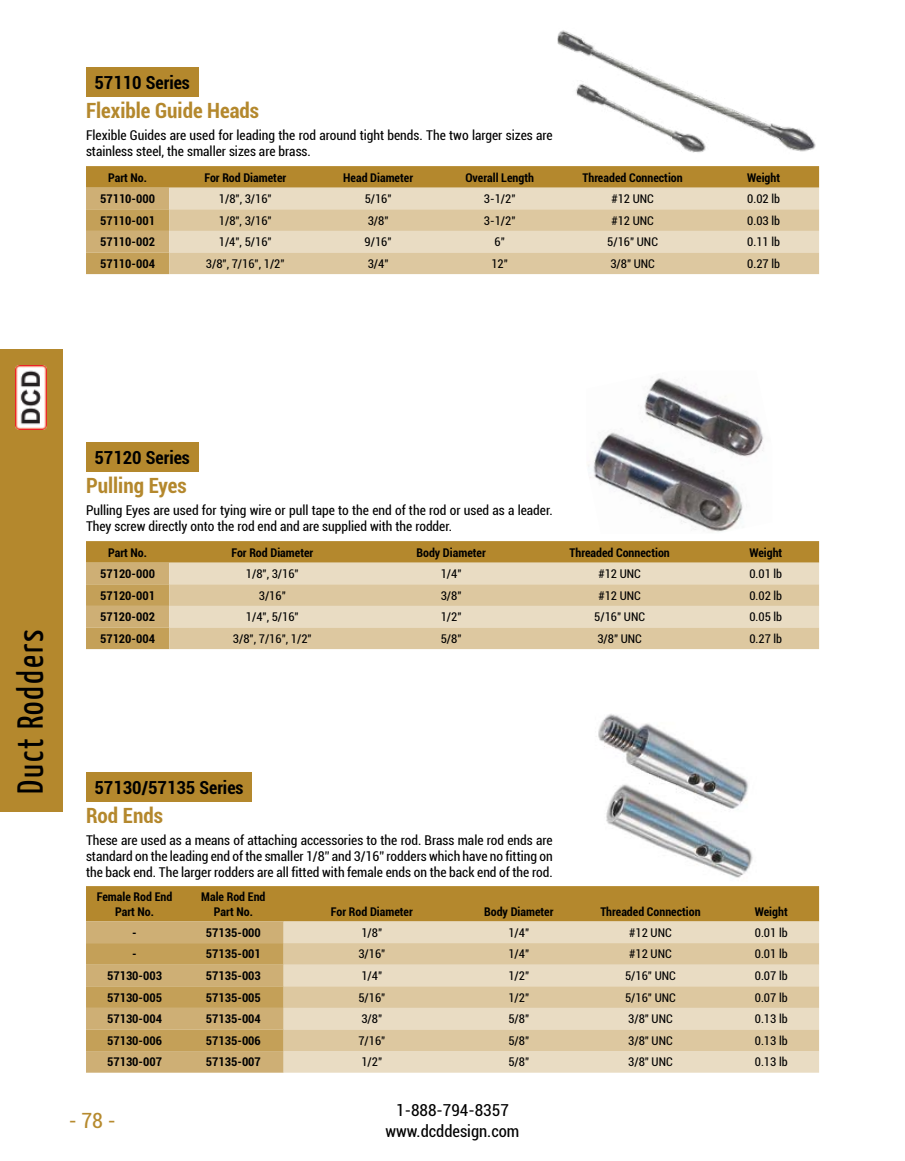
<style>
.page{position:relative;width:905px;height:1161px;background:#fff}
.page>*{position:absolute;margin:0;border:0;box-sizing:border-box;transform-origin:0 0}
.t1{font:36px "Yanone Kaffeesatz";letter-spacing:.05em;color:#000}
.t2{font:700 condensed 21px "Roboto";color:#b4882d}
.t3{font:condensed 21px "Roboto";color:#b68a2e}
.t4{font:700 condensed 18px "Roboto";color:#000}
.t5{font:condensed 16.5px/21px "Roboto";color:#000;text-align:center}
.t6{font:condensed 13.5px/16.2px "Roboto";color:#000}
.t7{font:700 condensed 12px/14.4px "Roboto";color:#000;text-align:center}
.t8{font:condensed 12px "Roboto";color:#000}
</style>
<div class="page">
<div style="left:0;top:349px;width:62px;height:463px;background:#b4882d"></div>
<img style="left:16px;top:365px;width:30px;height:65px">
<div style="left:86px;top:67px;width:112px;height:30px;background:#b4882d"></div>
<svg style="left:86px;top:166px;width:733px;height:108px;background:#ccae71"></svg>
<svg style="left:169px;top:209px;width:650px;height:65px;background:#e1cfac"></svg>
<img style="left:557px;top:30px;width:259px;height:123px">
<div style="left:86px;top:442px;width:112px;height:30px;background:#b4882d"></div>
<svg style="left:86px;top:541px;width:733px;height:108px;background:#ccae71"></svg>
<svg style="left:169px;top:584px;width:650px;height:65px;background:#e1cfac"></svg>
<img style="left:588px;top:377px;width:176px;height:155px">
<div style="left:86px;top:772px;width:166px;height:30px;background:#b4882d"></div>
<svg style="left:86px;top:886px;width:733px;height:187px;background:#ccad70"></svg>
<svg style="left:284px;top:943px;width:535px;height:108px;background:#e1d0ae"></svg>
<img style="left:598px;top:714px;width:155px;height:164px">
<h3 class="t4" style="left:94px;top:70px;width:97px">57110 Series</h3>
<h2 class="t2" style="left:86px;top:96px;width:175px">Flexible Guide Heads</h2>
<p class="t6" style="left:86px;top:127px;width:468px">Flexible Guides are used for leading the rod around tight bends. The two larger sizes are stainless steel, the smaller sizes are brass.</p>
<p class="t7" style="left:108px;top:170px;width:40px">Part No.</p>
<p class="t7" style="left:204px;top:170px;width:83px">For Rod Diameter</p>
<p class="t7" style="left:343px;top:170px;width:71px">Head Diameter</p>
<p class="t7" style="left:465px;top:170px;width:70px">Overall Length</p>
<p class="t7" style="left:582px;top:170px;width:102px">Threaded Connection</p>
<p class="t7" style="left:747px;top:170px;width:34px">Weight</p>
<p class="t7" style="left:100px;top:191px;width:56px">57110-000</p>
<p class="t8" style="left:219px;top:190px;width:54px">1/8", 3/16"</p>
<p class="t8" style="left:364px;top:190px;width:28px">5/16"</p>
<p class="t8" style="left:484px;top:190px;width:33px">3-1/2"</p>
<p class="t8" style="left:611px;top:190px;width:44px">#12 UNC</p>
<p class="t8" style="left:747px;top:190px;width:34px">0.02 lb</p>
<p class="t7" style="left:100px;top:213px;width:56px">57110-001</p>
<p class="t8" style="left:219px;top:212px;width:54px">1/8", 3/16"</p>
<p class="t8" style="left:368px;top:212px;width:22px">3/8"</p>
<p class="t8" style="left:484px;top:212px;width:33px">3-1/2"</p>
<p class="t8" style="left:611px;top:212px;width:44px">#12 UNC</p>
<p class="t8" style="left:747px;top:212px;width:34px">0.03 lb</p>
<p class="t7" style="left:100px;top:234px;width:56px">57110-002</p>
<p class="t8" style="left:219px;top:234px;width:54px">1/4", 5/16"</p>
<p class="t8" style="left:364px;top:234px;width:28px">9/16"</p>
<p class="t8" style="left:494px;top:234px;width:12px">6"</p>
<p class="t8" style="left:607px;top:234px;width:52px">5/16" UNC</p>
<p class="t8" style="left:747px;top:234px;width:34px">0.11 lb</p>
<p class="t7" style="left:100px;top:256px;width:56px">57110-004</p>
<p class="t8" style="left:206px;top:255px;width:80px">3/8", 7/16", 1/2"</p>
<p class="t8" style="left:368px;top:255px;width:22px">3/4"</p>
<p class="t8" style="left:491px;top:255px;width:18px">12"</p>
<p class="t8" style="left:610px;top:255px;width:46px">3/8" UNC</p>
<p class="t8" style="left:747px;top:255px;width:34px">0.27 lb</p>
<h1 class="t1" style="left:8px;top:794px;width:166px;rotate:-90deg">Duct Rodders</h1>
<h3 class="t4" style="left:94px;top:445px;width:97px">57120 Series</h3>
<h2 class="t2" style="left:86px;top:471px;width:102px">Pulling Eyes</h2>
<p class="t6" style="left:86px;top:502px;width:468px">Pulling Eyes are used for tying wire or pull tape to the end of the rod or used as a leader.<br>They screw directly onto the rod end and are supplied with the rodder.</p>
<p class="t7" style="left:108px;top:545px;width:40px">Part No.</p>
<p class="t7" style="left:231px;top:545px;width:83px">For Rod Diameter</p>
<p class="t7" style="left:416px;top:545px;width:71px">Body Diameter</p>
<p class="t7" style="left:569px;top:545px;width:102px">Threaded Connection</p>
<p class="t7" style="left:749px;top:545px;width:34px">Weight</p>
<p class="t7" style="left:100px;top:566px;width:56px">57120-000</p>
<p class="t8" style="left:246px;top:565px;width:54px">1/8", 3/16"</p>
<p class="t8" style="left:440px;top:565px;width:22px">1/4"</p>
<p class="t8" style="left:598px;top:565px;width:44px">#12 UNC</p>
<p class="t8" style="left:749px;top:565px;width:34px">0.01 lb</p>
<p class="t7" style="left:100px;top:588px;width:56px">57120-001</p>
<p class="t8" style="left:259px;top:587px;width:28px">3/16"</p>
<p class="t8" style="left:440px;top:587px;width:22px">3/8"</p>
<p class="t8" style="left:598px;top:587px;width:44px">#12 UNC</p>
<p class="t8" style="left:749px;top:587px;width:34px">0.02 lb</p>
<p class="t7" style="left:100px;top:609px;width:56px">57120-002</p>
<p class="t8" style="left:246px;top:609px;width:54px">1/4", 5/16"</p>
<p class="t8" style="left:440px;top:609px;width:22px">1/2"</p>
<p class="t8" style="left:594px;top:609px;width:52px">5/16" UNC</p>
<p class="t8" style="left:749px;top:609px;width:34px">0.05 lb</p>
<p class="t7" style="left:100px;top:631px;width:56px">57120-004</p>
<p class="t8" style="left:233px;top:630px;width:80px">3/8", 7/16", 1/2"</p>
<p class="t8" style="left:440px;top:630px;width:22px">5/8"</p>
<p class="t8" style="left:597px;top:630px;width:46px">3/8" UNC</p>
<p class="t8" style="left:749px;top:630px;width:34px">0.27 lb</p>
<h3 class="t4" style="left:94px;top:775px;width:150px">57130/57135 Series</h3>
<h2 class="t2" style="left:86px;top:801px;width:78px">Rod Ends</h2>
<p class="t6" style="left:86px;top:832px;width:468px;text-align:justify">These are used as a means of attaching accessories to the rod. Brass male rod ends are standard on the leading end of the smaller 1/8” and 3/16” rodders which have no fitting on the back end. The larger rodders are all fitted with female ends on the back end of the rod.</p>
<p class="t7" style="left:97px;top:889px;width:77px">Female Rod End<br>Part No.</p>
<p class="t7" style="left:201px;top:889px;width:66px">Male Rod End<br>Part No.</p>
<p class="t7" style="left:331px;top:904px;width:83px">For Rod Diameter</p>
<p class="t7" style="left:484px;top:904px;width:71px">Body Diameter</p>
<p class="t7" style="left:600px;top:904px;width:102px">Threaded Connection</p>
<p class="t7" style="left:754px;top:904px;width:34px">Weight</p>
<p class="t7" style="left:132px;top:925px;width:6px">-</p>
<p class="t7" style="left:206px;top:925px;width:56px">57135-000</p>
<p class="t8" style="left:361px;top:924px;width:22px">1/8"</p>
<p class="t8" style="left:508px;top:924px;width:22px">1/4"</p>
<p class="t8" style="left:629px;top:924px;width:44px">#12 UNC</p>
<p class="t8" style="left:754px;top:924px;width:34px">0.01 lb</p>
<p class="t7" style="left:132px;top:946px;width:6px">-</p>
<p class="t7" style="left:206px;top:946px;width:56px">57135-001</p>
<p class="t8" style="left:358px;top:946px;width:28px">3/16"</p>
<p class="t8" style="left:508px;top:946px;width:22px">1/4"</p>
<p class="t8" style="left:629px;top:946px;width:44px">#12 UNC</p>
<p class="t8" style="left:754px;top:946px;width:34px">0.01 lb</p>
<p class="t7" style="left:107px;top:968px;width:56px">57130-003</p>
<p class="t7" style="left:206px;top:968px;width:56px">57135-003</p>
<p class="t8" style="left:361px;top:967px;width:22px">1/4"</p>
<p class="t8" style="left:508px;top:967px;width:22px">1/2"</p>
<p class="t8" style="left:625px;top:967px;width:52px">5/16" UNC</p>
<p class="t8" style="left:754px;top:967px;width:34px">0.07 lb</p>
<p class="t7" style="left:107px;top:990px;width:56px">57130-005</p>
<p class="t7" style="left:206px;top:990px;width:56px">57135-005</p>
<p class="t8" style="left:358px;top:989px;width:28px">5/16"</p>
<p class="t8" style="left:508px;top:989px;width:22px">1/2"</p>
<p class="t8" style="left:625px;top:989px;width:52px">5/16" UNC</p>
<p class="t8" style="left:754px;top:989px;width:34px">0.07 lb</p>
<p class="t7" style="left:107px;top:1011px;width:56px">57130-004</p>
<p class="t7" style="left:206px;top:1011px;width:56px">57135-004</p>
<p class="t8" style="left:361px;top:1011px;width:22px">3/8"</p>
<p class="t8" style="left:508px;top:1011px;width:22px">5/8"</p>
<p class="t8" style="left:628px;top:1011px;width:46px">3/8" UNC</p>
<p class="t8" style="left:754px;top:1011px;width:34px">0.13 lb</p>
<p class="t7" style="left:107px;top:1033px;width:56px">57130-006</p>
<p class="t7" style="left:206px;top:1033px;width:56px">57135-006</p>
<p class="t8" style="left:358px;top:1032px;width:28px">7/16"</p>
<p class="t8" style="left:508px;top:1032px;width:22px">5/8"</p>
<p class="t8" style="left:628px;top:1032px;width:46px">3/8" UNC</p>
<p class="t8" style="left:754px;top:1032px;width:34px">0.13 lb</p>
<p class="t7" style="left:107px;top:1054px;width:56px">57130-007</p>
<p class="t7" style="left:206px;top:1054px;width:56px">57135-007</p>
<p class="t8" style="left:361px;top:1054px;width:22px">1/2"</p>
<p class="t8" style="left:508px;top:1054px;width:22px">5/8"</p>
<p class="t8" style="left:628px;top:1054px;width:46px">3/8" UNC</p>
<p class="t8" style="left:754px;top:1054px;width:34px">0.13 lb</p>
<h2 class="t3" style="left:69px;top:1106px;width:49px">- 78 -</h2>
<p class="t5" style="left:385px;top:1099px;width:135px">1-888-794-8357 www.dcddesign.com</p>
</div>
